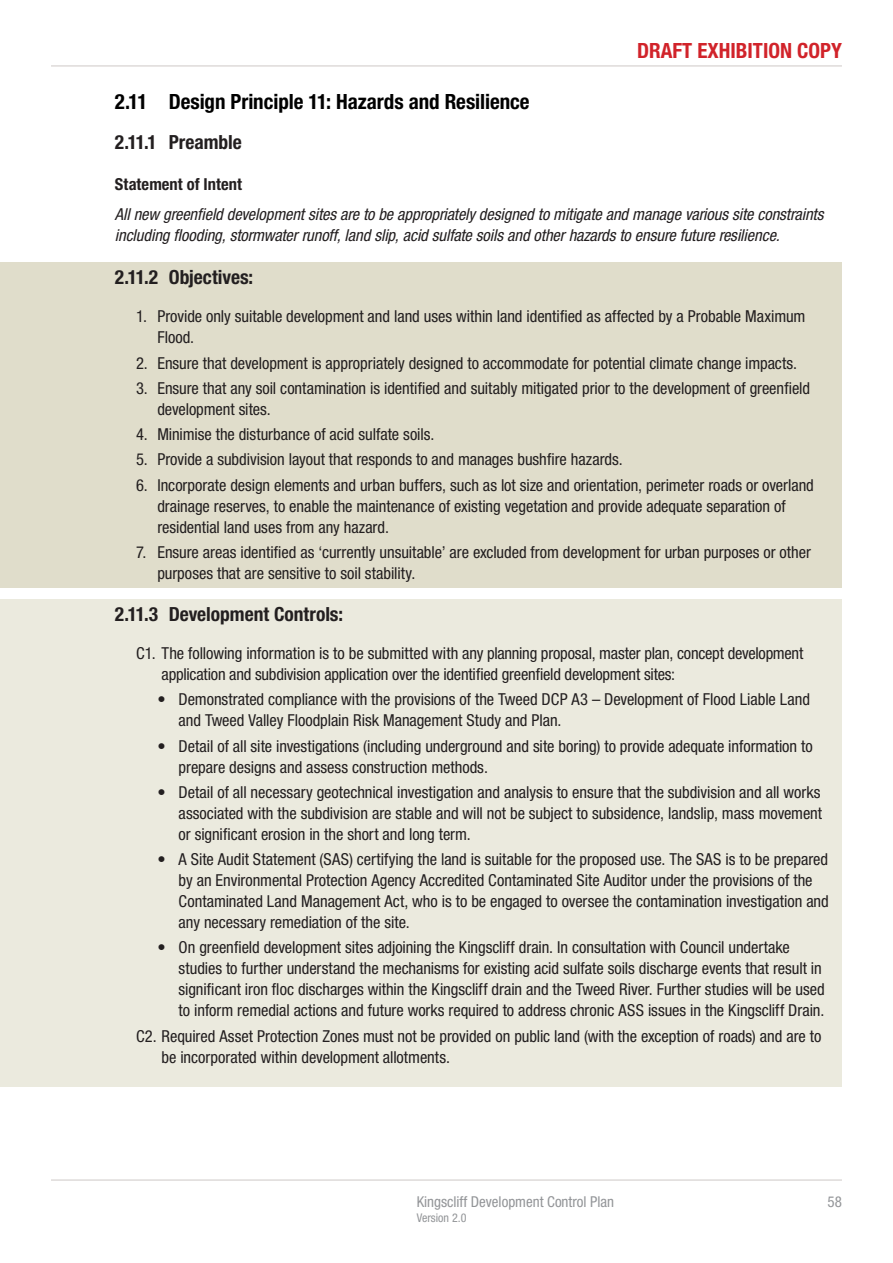
<style>
.page{position:relative;width:893px;height:1263px;background:#fff}
.page>*{position:absolute;margin:0;border:0;box-sizing:border-box;transform-origin:0 0}
.t1{font:700 condensed 21px "Helvetica Neue LT Std";letter-spacing:-.005em;color:#000}
.t2{font:700 condensed 21px "Helvetica Neue LT Std";color:#d1232a}
.t3{font:700 condensed 19.5px "Helvetica Neue LT Std";color:#231f20}
.t4{font:condensed 16.5px/21px "Helvetica Neue LT Std";letter-spacing:-.005em;color:#231f20}
.body{font:italic condensed 16.5px/21px "Helvetica Neue LT Std";letter-spacing:-.005em;color:#231f20}
.t5{font:700 condensed 16.5px "Helvetica Neue LT Std";letter-spacing:.005em;color:#231f20}
.t6{font:condensed 15px "Helvetica Neue LT Std";color:#939598}
.t7{font:condensed 12px "Helvetica Neue LT Std";color:#939598}
</style>
<div class="page">
<hr style="left:51px;top:65px;width:791px;height:2px;background:#bdb5b3">
<hr style="left:51px;top:1179px;width:791px;height:2px;background:#bdb5b3">
<div style="left:0;top:262px;width:842px;height:325px;background:#e0ddcb"></div>
<div style="left:0;top:599px;width:842px;height:487px;background:#ebeade"></div>
<p class="t2" style="left:637px;top:37px;width:206px">DRAFT EXHIBITION COPY</p>
<h2 class="t1" style="left:115px;top:88px;width:416px">2.11 Design Principle 11: Hazards and Resilience</h2>
<h3 class="t3" style="left:115px;top:130px;width:129px">2.11.1 Preamble</h3>
<h4 class="t5" style="left:115px;top:174px;width:129px">Statement of Intent</h4>
<p class="body" style="left:115px;top:204px;width:710px">All new greenfield development sites are to be appropriately designed to mitigate and manage various site constraints including flooding, stormwater runoff, land slip, acid sulfate soils and other hazards to ensure future resilience.</p>
<h3 class="t3" style="left:115px;top:265px;width:140px">2.11.2 Objectives:</h3>
<p class="t4" style="left:157px;top:306px;width:650px;text-indent:-21px">1. Provide only suitable development and land uses within land identified as affected by a Probable Maximum<br>Flood.</p>
<p class="t4" style="left:136px;top:352px;width:663px">2. Ensure that development is appropriately designed to accommodate for potential climate change impacts.</p>
<p class="t4" style="left:157px;top:377px;width:654px;text-indent:-21px">3. Ensure that any soil contamination is identified and suitably mitigated prior to the development of greenfield development sites.</p>
<p class="t4" style="left:136px;top:424px;width:300px">4. Minimise the disturbance of acid sulfate soils.</p>
<p class="t4" style="left:136px;top:449px;width:488px">5. Provide a subdivision layout that responds to and manages bushfire hazards.</p>
<p class="t4" style="left:157px;top:474px;width:658px;text-indent:-21px">6. Incorporate design elements and urban buffers, such as lot size and orientation, perimeter roads or overland drainage reserves, to enable the maintenance of existing vegetation and provide adequate separation of residential land uses from any hazard.</p>
<p class="t4" style="left:157px;top:541px;width:655px;text-indent:-21px">7. Ensure areas identified as ‘currently unsuitable’ are excluded from development for urban purposes or other purposes that are sensitive to soil stability.</p>
<h3 class="t3" style="left:115px;top:602px;width:230px">2.11.3 Development Controls:</h3>
<p class="t4" style="left:162px;top:643px;width:643px;text-indent:-26px">C1. The following information is to be submitted with any planning proposal, master plan, concept development application and subdivision application over the identified greenfield development sites:</p>
<p class="t4" style="left:179px;top:689px;width:633px;text-indent:-21px">• Demonstrated compliance with the provisions of the Tweed DCP A3 – Development of Flood Liable Land and Tweed Valley Floodplain Risk Management Study and Plan.</p>
<p class="t4" style="left:179px;top:735px;width:636px;text-indent:-21px">• Detail of all site investigations (including underground and site boring) to provide adequate information to prepare designs and assess construction methods.</p>
<p class="t4" style="left:179px;top:781px;width:645px;text-align:justify;text-indent:-21px">• Detail of all necessary geotechnical investigation and analysis to ensure that the subdivision and all works associated with the subdivision are stable and will not be subject to subsidence, landslip, mass movement or significant erosion in the short and long term.</p>
<p class="t4" style="left:179px;top:849px;width:652px;text-indent:-21px">• A Site Audit Statement (SAS) certifying the land is suitable for the proposed use. The SAS is to be prepared by an Environmental Protection Agency Accredited Contaminated Site Auditor under the provisions of the Contaminated Land Management Act, who is to be engaged to oversee the contamination investigation and any necessary remediation of the site.</p>
<p class="t4" style="left:179px;top:937px;width:648px;text-indent:-21px">• On greenfield development sites adjoining the Kingscliff drain. In consultation with Council undertake studies to further understand the mechanisms for existing acid sulfate soils discharge events that result in significant iron floc discharges within the Kingscliff drain and the Tweed River. Further studies will be used to inform remedial actions and future works required to address chronic ASS issues in the Kingscliff Drain.</p>
<p class="t4" style="left:162px;top:1025px;width:661px;text-indent:-26px">C2. Required Asset Protection Zones must not be provided on public land (with the exception of roads) and are to be incorporated within development allotments.</p>
<p class="t6" style="left:417px;top:1193px;width:199px">Kingscliff Development Control Plan</p>
<p class="t6" style="left:827px;top:1193px;width:16px">58</p>
<p class="t7" style="left:417px;top:1211px;width:51px">Version 2.0</p>
</div>
